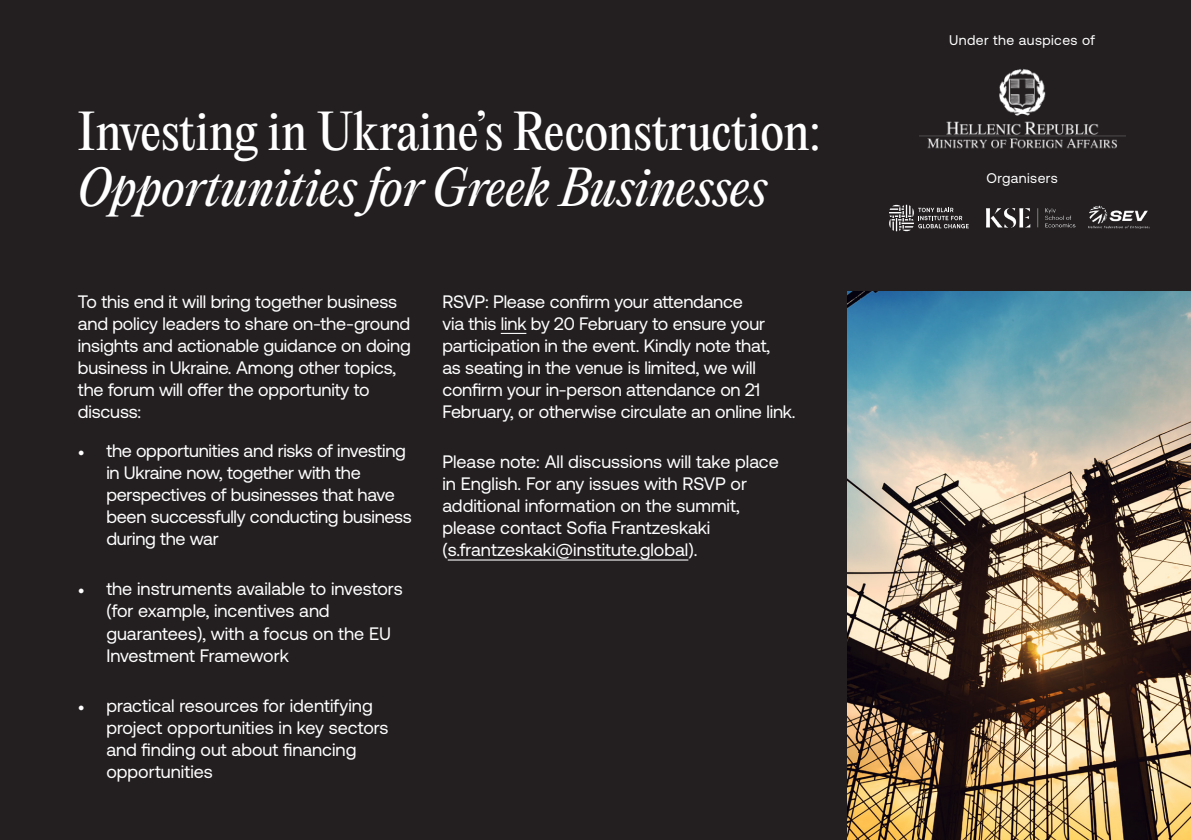
<style>
.page{position:relative;width:1191px;height:840px;background:#fff}
.page>*{position:absolute;margin:0;border:0;box-sizing:border-box;transform-origin:0 0}
.t1{font:48px "PP Editorial New";letter-spacing:-.005em;color:#fff}
.t2{font:italic 48px "PP Editorial New";color:#fff}
.Body{font:18px/22px "Aeonik";letter-spacing:-.01em;color:#fff}
.Cover_Date__Month{font:14px "Aeonik";letter-spacing:.03em;color:#fff}
.s1{font-family:"Brandon Grotesque";font-weight:700}
</style>
<div class="page">
<div style="left:0;top:0;width:1191px;height:839px;background:#231f20"></div>
<img style="left:848px;top:291px;width:343px;height:548px">
<svg style="left:501px;top:333px;width:25px;height:1px"></svg>
<hr style="left:448px;top:559px;width:240px;height:1px;background:#fff">
<img style="left:919px;top:69px;width:206px;height:80px">
<svg style="left:889px;top:204px;width:79px;height:27px"></svg>
<img style="left:986px;top:208px;width:89px;height:20px">
<img style="left:1089px;top:205px;width:60px;height:24px">
<p class="t1" style="left:78px;top:98px;width:744px">Investing in Ukraine’s Reconstruction:</p>
<p class="t2" style="left:78px;top:154px;width:690px">Opportunities for Greek Businesses</p>
<p class="Body" style="left:78px;top:290px;width:334px">To this end it will bring together business and policy leaders to share on-the-ground insights and actionable guidance on doing business in Ukraine. Among other topics, the forum will offer the opportunity to discuss:</p>
<p class="Body" style="left:106px;top:439px;width:307px;text-indent:-28px"><span class="s1">•</span> the opportunities and risks of investing in Ukraine now, together with the perspectives of businesses that have been successfully conducting business during the war</p>
<p class="Body" style="left:106px;top:578px;width:298px;text-indent:-28px"><span class="s1">•</span> the instruments available to investors (for example, incentives and guarantees), with a focus on the EU<br>Investment Framework</p>
<p class="Body" style="left:106px;top:694px;width:284px;text-indent:-28px"><span class="s1">•</span> practical resources for identifying project opportunities in key sectors and finding out about financing opportunities</p>
<p class="Body" style="left:442px;top:290px;width:355px">RSVP: Please confirm your attendance<br>via this link by 20 February to ensure your participation in the event. Kindly note that,<br>as seating in the venue is limited, we will confirm your in-person attendance on 21<br>February, or otherwise circulate an online link.</p>
<p class="Body" style="left:442px;top:451px;width:338px">Please note: All discussions will take place in English. For any issues with RSVP or additional information on the summit, please contact Sofia Frantzeskaki (s.frantzeskaki@institute.global).</p>
<p class="Cover_Date__Month" style="left:949px;top:33px;width:147px">Under the auspices of</p>
<p class="Cover_Date__Month" style="left:986px;top:170px;width:73px">Organisers</p>
</div>
